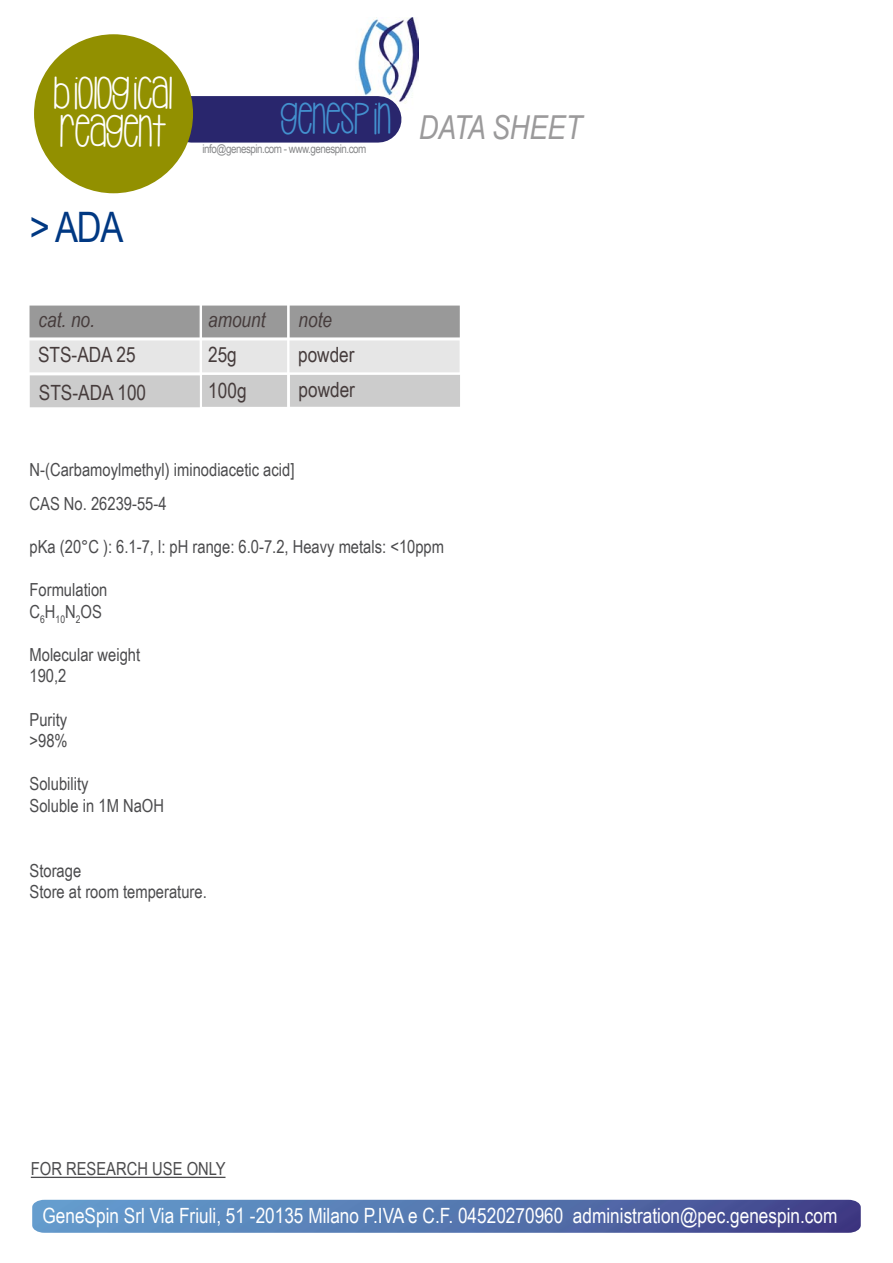
<style>
.page{position:relative;width:893px;height:1263px;background:#fff}
.page>*{position:absolute;margin:0;border:0;box-sizing:border-box;transform-origin:0 0}
.t1{font:46.5px/37.5px "Hello Casual";color:#fff}
.t2{font:42px "Arial Narrow";color:#003882}
.t3{font:italic 33px "Arial Narrow";color:#9b9a9b}
.t4{font:21px "Arial Narrow";color:#fff}
.t5{font:21px "Arial Narrow";color:#463c3c}
.t6{font:italic 21px "Arial Narrow";color:#463c3c}
.t7{font:18px/21.6px "Arial Narrow";color:#4b4b4d}
.t8{font:12px "Arial Narrow";letter-spacing:-.04em;color:#87888a}
</style>
<div class="page">
<img style="left:358px;top:17px;width:61px;height:94px">
<div style="left:191px;top:96px;width:187px;height:47px;background:#29266d"></div>
<img style="left:32px;top:1200px;width:829px;height:33px">
<div style="left:30px;top:306px;width:170px;height:31px;background:#999"></div>
<div style="left:202px;top:306px;width:85px;height:31px;background:#999"></div>
<div style="left:30px;top:340px;width:170px;height:32px;background:#e6e6e6;border:2px solid #e6e6e6"></div>
<div style="left:202px;top:340px;width:85px;height:32px;background:#e6e6e6;border:2px solid #e6e6e6"></div>
<div style="left:289px;top:340px;width:171px;height:32px;background:#e6e6e6;border:2px solid #e6e6e6"></div>
<div style="left:290px;top:306px;width:170px;height:31px;background:#999"></div>
<hr style="left:31px;top:1177px;width:194px;height:1px;background:#4b4b4d">
<div style="left:202px;top:375px;width:85px;height:32px;background:#ccc"></div>
<div style="left:30px;top:375px;width:170px;height:32px;background:#ccc;border:2px solid #ccc"></div>
<div style="left:290px;top:375px;width:170px;height:32px;background:#ccc;border:2px solid #ccc"></div>
<div style="left:34px;top:34px;width:159px;height:159px;background:#929000;border-radius:50%"></div>
<h1 class="t1" style="left:54px;top:76px;width:120px">BIOLOGICAL<br>REAGENT</h1>
<h2 class="t2" style="left:30px;top:196px;width:95px">&gt; ADA</h2>
<h3 class="t3" style="left:281px;top:105px;width:303px"><sup>GENESPIN</sup> DATA SHEET</h3>
<p class="t8" style="left:203px;top:140px;width:165px">info@genespin.com - www.genespin.com</p>
<p class="t6" style="left:38px;top:305px;width:58px">cat. no.</p>
<p class="t6" style="left:208px;top:305px;width:59px">amount</p>
<p class="t5" style="left:38px;top:339px;width:99px">STS-ADA 25</p>
<p class="t5" style="left:208px;top:339px;width:30px">25g</p>
<p class="t6" style="left:299px;top:305px;width:35px">note</p>
<p class="t5" style="left:298px;top:339px;width:58px">powder</p>
<p class="t5" style="left:39px;top:377px;width:109px">STS-ADA 100</p>
<p class="t5" style="left:208px;top:375px;width:40px">100g</p>
<p class="t5" style="left:299px;top:374px;width:58px">powder</p>
<p class="t7" style="left:30px;top:452px;width:266px;line-height:33.6px">N-(Carbamoylmethyl) iminodiacetic acid]<br>CAS No. 26239-55-4</p>
<p class="t7" style="left:30px;top:535px;width:416px">pKa (20°C ): 6.1-7, l: pH range: 6.0-7.2, Heavy metals: &lt;10ppm</p>
<p class="t7" style="left:30px;top:578px;width:79px">Formulation<br>C<sub>6</sub>H<sub>10</sub>N<sub>2</sub>OS</p>
<p class="t7" style="left:30px;top:643px;width:112px">Molecular weight<br>190,2</p>
<p class="t7" style="left:30px;top:708px;width:40px">Purity &gt;98%</p>
<p class="t7" style="left:30px;top:772px;width:136px">Solubility<br>Soluble in 1M NaOH</p>
<p class="t7" style="left:30px;top:859px;width:179px">Storage<br>Store at room temperature.</p>
<p class="t7" style="left:31px;top:1157px;width:196px">FOR RESEARCH USE ONLY</p>
<p class="t4" style="left:43px;top:1200px;width:796px">GeneSpin Srl Via Friuli, 51 -20135 Milano P.IVA e C.F. 04520270960 administration@pec.genespin.com</p>
</div>
